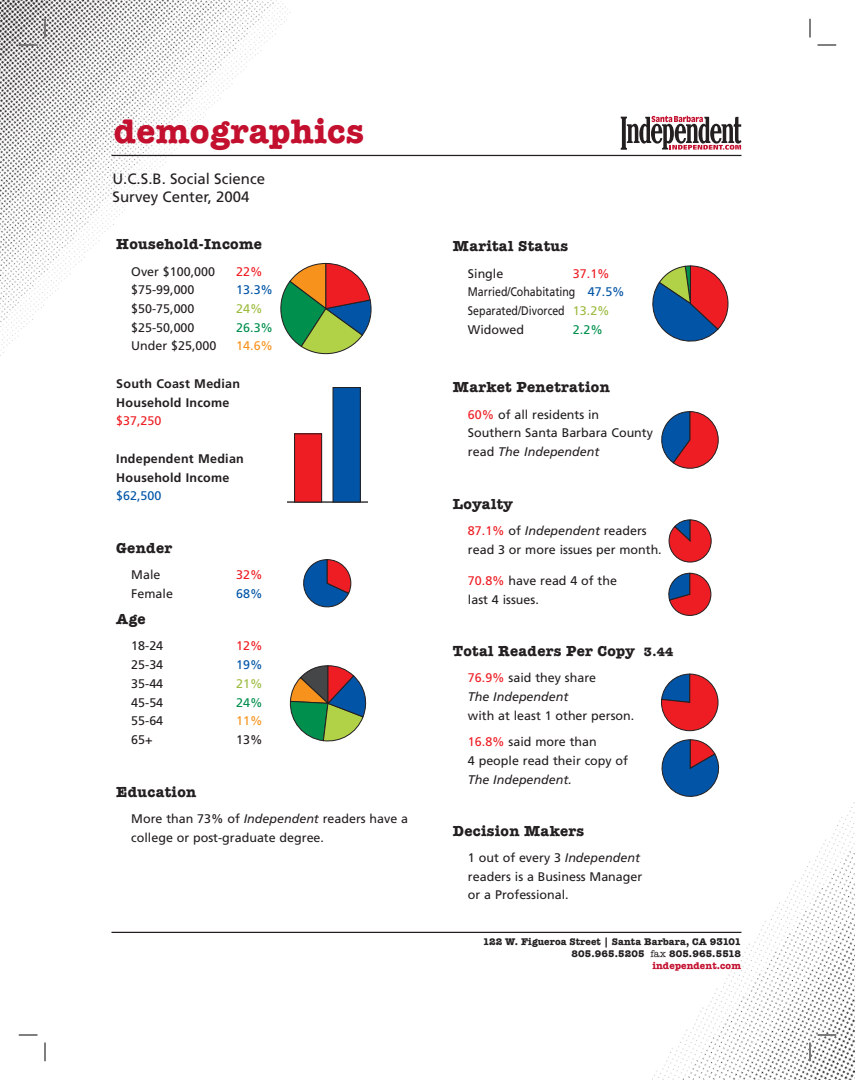
<style>
.page{position:relative;width:855px;height:1080px;background:#fff}
.page>*{position:absolute;margin:0;border:0;box-sizing:border-box;transform-origin:0 0}
.t1{font:700 35px "American Typewriter";letter-spacing:.01em;color:#c3102f}
.Demographics_header{font:700 15px "American Typewriter";letter-spacing:.02em;color:#231f20}
.t2{font:15px "Frutiger";color:#231f20}
.t3{font:12.5px "Frutiger";color:#231f20}
.t4{font:italic 12.5px "Frutiger";color:#231f20}
.t5{font:700 12.5px "Frutiger";letter-spacing:.02em;color:#231f20}
.t6{font:12.5px "Frutiger";color:#231f20;scale:.85 1}
.t7{font:12.5px "Frutiger";color:#ee1d23}
.t8{font:12.5px "Frutiger";color:#0154a6}
.t9{font:12.5px "Frutiger";color:#008f4d}
.t10{font:12.5px "Frutiger";color:#f7931d}
.t11{font:12.5px "Frutiger";color:#9dbc40}
.t12{font:700 10px "American Typewriter";letter-spacing:.01em;color:#231f20}
.t13{font:700 10px "American Typewriter";letter-spacing:.01em;color:#c3102f}
.s1{font-style:italic}
.s2{color:#0154a6}
.s3{color:#9dbc40}
.s4{color:#ee1d23}
.s5{font-style:normal}
.s6{font-style:normal;color:#ee1d23}
.s7{font-size:12.5px}
.s8{font-weight:400}
</style>
<div class="page">
<img style="left:0;top:0;width:360px;height:424px">
<hr style="left:111px;top:155px;width:630px;height:1px;background:#231f20">
<svg style="left:621px;top:116px;width:120px;height:34px"></svg>
<img style="left:375px;top:572px;width:480px;height:508px">
<hr style="left:111px;top:932px;width:630px;height:1px;background:#231f20">
<svg style="left:281px;top:263px;width:91px;height:96px"></svg>
<svg style="left:303px;top:559px;width:48px;height:49px"></svg>
<svg style="left:289px;top:665px;width:78px;height:77px"></svg>
<svg style="left:652px;top:266px;width:76px;height:76px"></svg>
<svg style="left:661px;top:411px;width:58px;height:58px"></svg>
<svg style="left:669px;top:520px;width:42px;height:42px"></svg>
<svg style="left:666px;top:573px;width:45px;height:43px"></svg>
<svg style="left:661px;top:674px;width:57px;height:57px"></svg>
<svg style="left:659px;top:739px;width:62px;height:62px"></svg>
<hr style="left:287px;top:501px;width:80px;height:2px;background:#231f20">
<div style="left:333px;top:388px;width:27px;height:114px;background:#0154a6"></div>
<div style="left:333px;top:387px;width:28px;height:115px;border:1px solid #231f20"></div>
<div style="left:295px;top:434px;width:27px;height:68px;background:#ee1d23"></div>
<div style="left:294px;top:433px;width:28px;height:69px;border:1px solid #231f20"></div>
<svg style="left:19px;top:44px;width:19px;height:2px"></svg>
<svg style="left:818px;top:44px;width:18px;height:2px"></svg>
<svg style="left:19px;top:1034px;width:19px;height:2px"></svg>
<svg style="left:818px;top:1034px;width:18px;height:2px"></svg>
<svg style="left:44px;top:19px;width:2px;height:19px"></svg>
<svg style="left:44px;top:1042px;width:2px;height:19px"></svg>
<svg style="left:809px;top:19px;width:2px;height:19px"></svg>
<svg style="left:809px;top:1042px;width:2px;height:19px"></svg>
<p class="t1" style="left:114px;top:110px;width:252px">demographics</p>
<p class="t2" style="left:112px;top:170px;width:154px">U.C.S.B. Social Science</p>
<p class="t2" style="left:112px;top:188px;width:139px">Survey Center, 2004</p>
<p class="Demographics_header" style="left:116px;top:235px;width:147px">Household‑Income</p>
<p class="t3" style="left:131px;top:264px;width:85px">Over $100,000</p>
<p class="t7" style="left:236px;top:264px;width:28px">22%</p>
<p class="t3" style="left:131px;top:283px;width:65px">$75-99,000</p>
<p class="t8" style="left:236px;top:283px;width:38px">13.3%</p>
<p class="t3" style="left:131px;top:301px;width:65px">$50-75,000</p>
<p class="t11" style="left:236px;top:301px;width:28px">24%</p>
<p class="t3" style="left:131px;top:320px;width:65px">$25-50,000</p>
<p class="t9" style="left:236px;top:320px;width:38px">26.3%</p>
<p class="t3" style="left:131px;top:339px;width:87px">Under $25,000</p>
<p class="t10" style="left:236px;top:339px;width:38px">14.6%</p>
<p class="t5" style="left:116px;top:376px;width:125px">South Coast Median</p>
<p class="t5" style="left:116px;top:395px;width:115px">Household Income</p>
<p class="t7" style="left:116px;top:414px;width:47px">$37,250</p>
<p class="t5" style="left:116px;top:451px;width:129px">Independent Median</p>
<p class="t5" style="left:116px;top:470px;width:115px">Household Income</p>
<p class="t8" style="left:116px;top:489px;width:47px">$62,500</p>
<p class="Demographics_header" style="left:116px;top:539px;width:57px">Gender</p>
<p class="t3" style="left:131px;top:568px;width:31px">Male</p>
<p class="t7" style="left:236px;top:568px;width:28px">32%</p>
<p class="t3" style="left:131px;top:586px;width:43px">Female</p>
<p class="t8" style="left:236px;top:586px;width:28px">68%</p>
<p class="Demographics_header" style="left:116px;top:610px;width:31px">Age</p>
<p class="t3" style="left:131px;top:639px;width:33px">18-24</p>
<p class="t7" style="left:236px;top:639px;width:28px">12%</p>
<p class="t3" style="left:131px;top:658px;width:33px">25-34</p>
<p class="t8" style="left:236px;top:658px;width:28px">19%</p>
<p class="t3" style="left:131px;top:676px;width:33px">35-44</p>
<p class="t11" style="left:236px;top:676px;width:28px">21%</p>
<p class="t3" style="left:131px;top:695px;width:33px">45-54</p>
<p class="t9" style="left:236px;top:695px;width:28px">24%</p>
<p class="t3" style="left:131px;top:714px;width:33px">55-64</p>
<p class="t10" style="left:236px;top:714px;width:28px">11%</p>
<p class="t3" style="left:131px;top:733px;width:23px">65+</p>
<p class="t3" style="left:236px;top:733px;width:28px">13%</p>
<p class="Demographics_header" style="left:116px;top:782px;width:81px">Education</p>
<p class="t3" style="left:131px;top:811px;width:278px">More than 73% of <span class="s1">Independent</span> readers have a</p>
<p class="t3" style="left:131px;top:830px;width:194px">college or post-graduate degree.</p>
<p class="Demographics_header" style="left:453px;top:237px;width:117px">Marital Status</p>
<p class="t3" style="left:468px;top:266px;width:37px">Single</p>
<p class="t7" style="left:573px;top:266px;width:38px">37.1%</p>
<p class="t6" style="left:468px;top:285px;width:186px">Married/Cohabitating <span class="s2">47.5%</span></p>
<p class="t6" style="left:468px;top:303px;width:168px">Separated/Divorced <span class="s3">13.2%</span></p>
<p class="t3" style="left:468px;top:322px;width:58px">Widowed</p>
<p class="t9" style="left:573px;top:322px;width:31px">2.2%</p>
<p class="Demographics_header" style="left:453px;top:378px;width:158px">Market Penetration</p>
<p class="t3" style="left:468px;top:407px;width:133px"><span class="s4">60%</span> of all residents in</p>
<p class="t3" style="left:468px;top:426px;width:187px">Southern Santa Barbara County</p>
<p class="t4" style="left:468px;top:444px;width:133px"><span class="s5">read</span> The Independent</p>
<p class="Demographics_header" style="left:453px;top:494px;width:61px">Loyalty</p>
<p class="t4" style="left:468px;top:523px;width:180px"><span class="s6">87.1%</span> <span class="s5">of</span> Independent <span class="s5">readers</span></p>
<p class="t3" style="left:468px;top:542px;width:195px">read 3 or more issues per month.</p>
<p class="t3" style="left:468px;top:573px;width:151px"><span class="s4">70.8%</span> have read 4 of the</p>
<p class="t3" style="left:468px;top:592px;width:72px">last 4 issues.</p>
<p class="Demographics_header" style="left:453px;top:642px;width:222px">Total Readers Per Copy <span class="s7">3.44</span></p>
<p class="t3" style="left:468px;top:671px;width:130px"><span class="s4">76.9%</span> said they share</p>
<p class="t4" style="left:468px;top:689px;width:102px">The Independent</p>
<p class="t3" style="left:468px;top:708px;width:168px">with at least 1 other person.</p>
<p class="t3" style="left:468px;top:734px;width:130px"><span class="s4">16.8%</span> said more than</p>
<p class="t3" style="left:468px;top:753px;width:162px">4 people read their copy of</p>
<p class="t4" style="left:468px;top:772px;width:105px">The Independent.</p>
<p class="Demographics_header" style="left:453px;top:822px;width:133px">Decision Makers</p>
<p class="t3" style="left:468px;top:851px;width:173px">1 out of every 3 <span class="s1">Independent</span></p>
<p class="t3" style="left:468px;top:869px;width:176px">readers is a Business Manager</p>
<p class="t3" style="left:468px;top:888px;width:102px">or a Professional.</p>
<p class="t12" style="left:483px;top:935px;width:260px">122 W. Figueroa Street | Santa Barbara, CA 93101</p>
<p class="t12" style="left:572px;top:947px;width:171px">805.965.5205 <span class="s8">fax</span> 805.965.5518</p>
<p class="t13" style="left:652px;top:959px;width:90px">independent.com</p>
</div>
